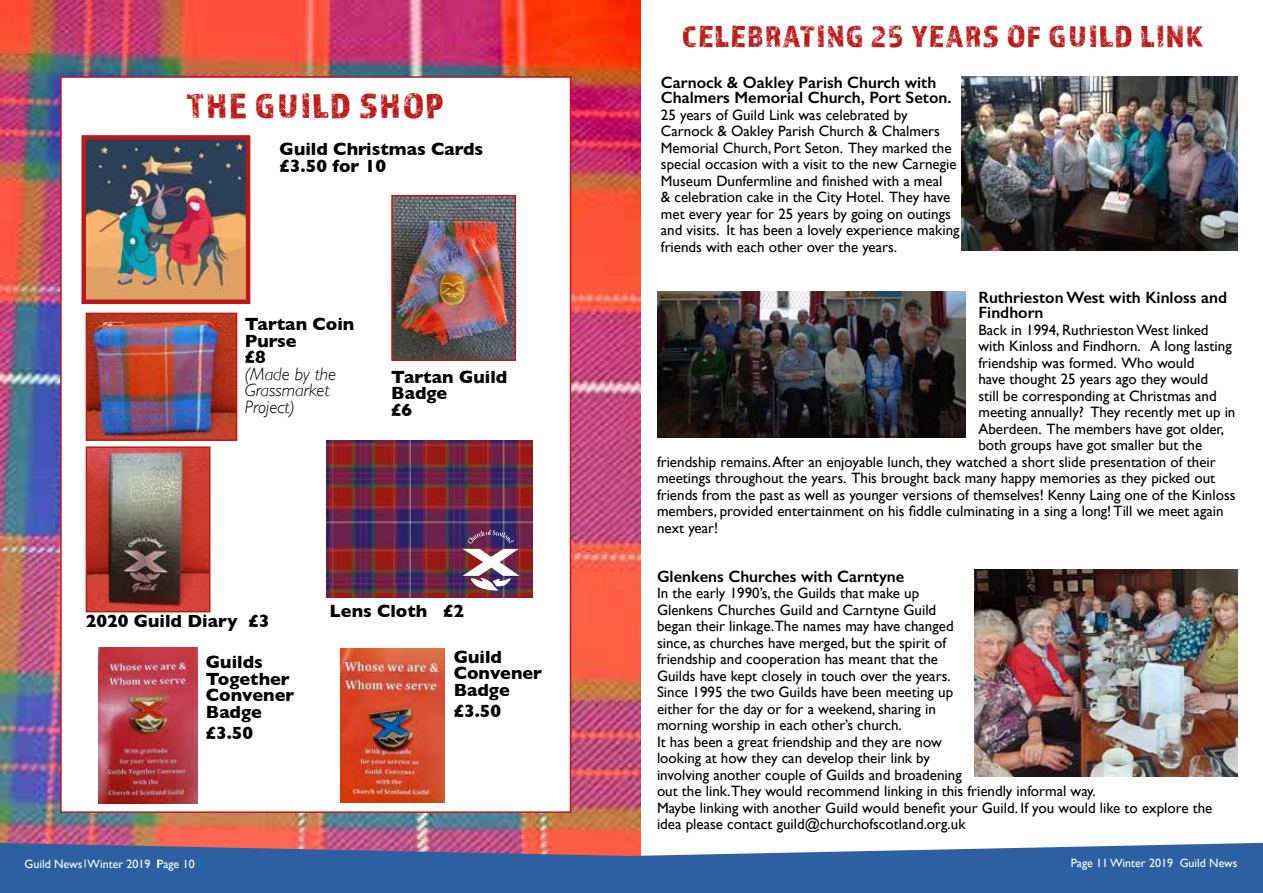
<style>
.page{position:relative;width:1263px;height:893px;background:#fff}
.page>*{position:absolute;margin:0;border:0;box-sizing:border-box;transform-origin:0 0}
.t1{font:36px "Almaq Rough";letter-spacing:.05em;color:#ba1b18}
.t2{font:31.5px "Almaq Rough";letter-spacing:.05em;color:#ba1b18}
.t3{font:700 18px/16.5px "Gill Sans";color:#000}
.t4{font:italic 300 18px/16.5px "Gill Sans";color:#000}
.t5{font:600 16.5px/15px "Gill Sans";color:#000}
.t6{font:15px/16.5px "Gill Sans";color:#000}
.t7{font:12px "Gill Sans";color:#fff}
</style>
<div class="page">
<img style="left:0;top:0;width:640px;height:843px">
<svg style="left:0;top:843px;width:1263px;height:50px;background:#4569a3"></svg>
<img style="left:961px;top:76px;width:276px;height:175px">
<img style="left:657px;top:291px;width:309px;height:146px">
<img style="left:974px;top:570px;width:263px;height:206px">
<div style="left:60px;top:76px;width:511px;height:737px;background:#fff;border:2px solid #ba1b18"></div>
<img style="left:86px;top:140px;width:159px;height:159px">
<div style="left:81px;top:135px;width:169px;height:169px;border:4px solid #ba1b18"></div>
<img style="left:89px;top:316px;width:145px;height:122px">
<div style="left:86px;top:313px;width:151px;height:128px;border:2px solid #ba1b18"></div>
<img style="left:89px;top:449px;width:118px;height:160px">
<div style="left:86px;top:446px;width:124px;height:166px;border:2px solid #ba1b18"></div>
<img style="left:394px;top:198px;width:119px;height:160px">
<div style="left:391px;top:195px;width:125px;height:166px;border:2px solid #ba1b18"></div>
<img style="left:327px;top:441px;width:205px;height:156px">
<img style="left:462px;top:530px;width:58px;height:61px">
<img style="left:99px;top:647px;width:98px;height:157px">
<img style="left:340px;top:649px;width:104px;height:153px">
<h1 class="t1" style="left:187px;top:85px;width:259px">THE GUILD SHOP</h1>
<p class="t3" style="left:280px;top:141px;width:205px">Guild Christmas Cards £3.50 for 10</p>
<p class="t3" style="left:245px;top:315px;width:111px">Tartan Coin<br>Purse<br>£8</p>
<p class="t4" style="left:245px;top:366px;width:93px">(Made by the<br>Grassmarket<br>Project)</p>
<p class="t3" style="left:391px;top:368px;width:118px">Tartan Guild<br>Badge<br>£6</p>
<p class="t3" style="left:86px;top:613px;width:185px">2020 Guild Diary £3</p>
<p class="t3" style="left:206px;top:653px;width:90px">Guilds<br>Together<br>Convener<br>Badge</p>
<p class="t3" style="left:206px;top:725px;width:49px">£3.50</p>
<p class="t3" style="left:330px;top:602px;width:136px">Lens Cloth £2</p>
<p class="t3" style="left:454px;top:648px;width:90px">Guild<br>Convener<br>Badge</p>
<p class="t3" style="left:454px;top:702px;width:49px">£3.50</p>
<h2 class="t2" style="left:682px;top:17px;width:522px">CELEBRATING 25 YEARS OF GUILD LINK</h2>
<p class="t5" style="left:661px;top:75px;width:292px">Carnock &amp; Oakley Parish Church with<br>Chalmers Memorial Church, Port Seton.</p>
<p class="t6" style="left:661px;top:106px;width:300px">25 years of Guild Link was celebrated by Carnock &amp; Oakley Parish Church &amp; Chalmers Memorial Church, Port Seton. They marked the special occasion with a visit to the new Carnegie Museum Dunfermline and finished with a meal<br>&amp; celebration cake in the City Hotel. They have met every year for 25 years by going on outings and visits. It has been a lovely experience making friends with each other over the years.</p>
<p class="t5" style="left:978px;top:290px;width:250px">Ruthrieston West with Kinloss and<br>Findhorn</p>
<p class="t6" style="left:978px;top:321px;width:232px">Back in 1994, Ruthrieston West linked</p>
<p class="t6" style="left:978px;top:338px;width:255px">with Kinloss and Findhorn. A long lasting</p>
<p class="t6" style="left:978px;top:354px;width:217px">friendship was formed. Who would</p>
<p class="t6" style="left:978px;top:371px;width:231px">have thought 25 years ago they would</p>
<p class="t6" style="left:978px;top:387px;width:240px">still be corresponding at Christmas and</p>
<p class="t6" style="left:978px;top:404px;width:258px">meeting annually? They recently met up in</p>
<p class="t6" style="left:978px;top:420px;width:247px">Aberdeen. The members have got older,</p>
<p class="t6" style="left:978px;top:437px;width:225px">both groups have got smaller but the</p>
<p class="t6" style="left:657px;top:453px;width:560px">friendship remains. After an enjoyable lunch, they watched a short slide presentation of their</p>
<p class="t6" style="left:657px;top:470px;width:560px">meetings throughout the years. This brought back many happy memories as they picked out</p>
<p class="t6" style="left:657px;top:486px;width:580px">friends from the past as well as younger versions of themselves! Kenny Laing one of the Kinloss</p>
<p class="t6" style="left:657px;top:503px;width:568px">members, provided entertainment on his fiddle culminating in a sing a long! Till we meet again</p>
<p class="t6" style="left:657px;top:519px;width:63px">next year!</p>
<p class="t5" style="left:657px;top:569px;width:249px">Glenkens Churches with Carntyne</p>
<p class="t6" style="left:657px;top:585px;width:557px">In the early 1990’s, the Guilds that make up<br>Glenkens Churches Guild and Carntyne Guild<br>began their linkage.The names may have changed<br>since, as churches have merged, but the spirit of<br>friendship and cooperation has meant that the<br>Guilds have kept closely in touch over the years.<br>Since 1995 the two Guilds have been meeting up<br>either for the day or for a weekend, sharing in<br>morning worship in each other’s church.<br>It has been a great friendship and they are now<br>looking at how they can develop their link by<br>involving another couple of Guilds and broadening<br>out the link.They would recommend linking in this friendly informal way.<br>Maybe linking with another Guild would benefit your Guild. If you would like to explore the idea please contact guild@churchofscotland.org.uk</p>
<p class="t7" style="left:25px;top:856px;width:172px">Guild News Winter 2019 Page 10</p>
<p class="t7" style="left:1071px;top:856px;width:168px">Page 11 Winter 2019 Guild News</p>
</div>
